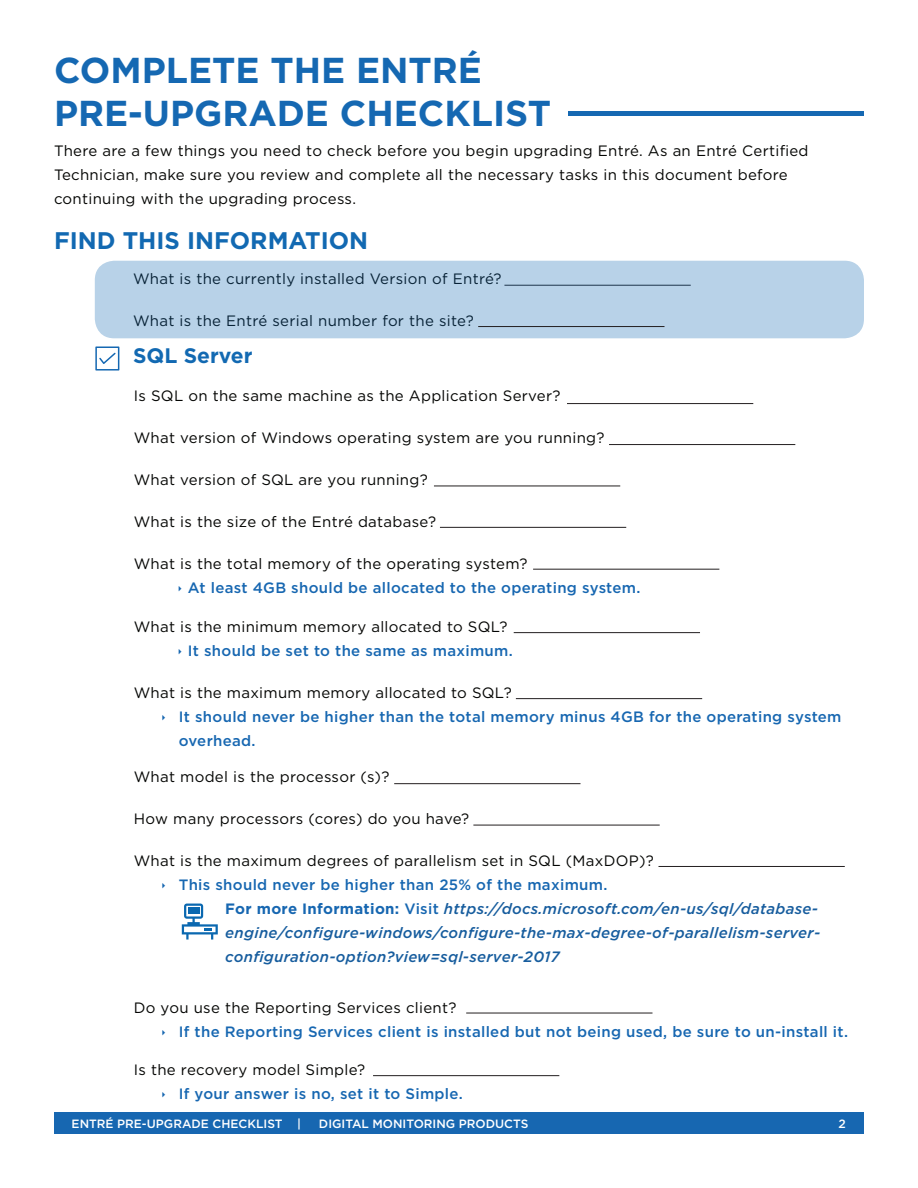
<style>
.page{position:relative;width:918px;height:1188px;background:#fff}
.page>*{position:absolute;margin:0;border:0;box-sizing:border-box;transform-origin:0 0}
.Heading_1{font:700 36px/43.2px "Gotham";color:#1568b2}
.t1{font:700 24px "Gotham";color:#1269b2}
.t2{font:700 21px "Gotham";color:#1269b2}
.Body_Copy{font:15px/24px "Gotham";letter-spacing:.02em;color:#040503}
.t3{font:500 15px/24px "Gotham";letter-spacing:.02em;color:#1767b1}
.Hyperlink{font:15px "Gotham";letter-spacing:.02em;color:#040503}
.t4{font:italic 500 15px/24px "Gotham";letter-spacing:.02em;color:#175d9e}
.t5{font:500 12px "Gotham";color:#fff}
.s1{font-style:normal;color:#1767b1}
.s2{font-weight:700;font-style:normal;color:#1767b1}
</style>
<div class="page">
<div style="left:54px;top:1112px;width:810px;height:22px;background:#1767b1"></div>
<hr style="left:569px;top:111px;width:295px;height:4px;background:#1568b2">
<svg style="left:95px;top:347px;width:24px;height:24px"></svg>
<hr style="left:567px;top:403px;width:186px;height:1px;background:#231f20">
<hr style="left:609px;top:444px;width:186px;height:1px;background:#231f20">
<hr style="left:434px;top:486px;width:186px;height:1px;background:#231f20">
<hr style="left:440px;top:527px;width:186px;height:1px;background:#231f20">
<hr style="left:533px;top:569px;width:186px;height:1px;background:#231f20">
<hr style="left:514px;top:632px;width:186px;height:1px;background:#231f20">
<hr style="left:516px;top:698px;width:186px;height:1px;background:#231f20">
<hr style="left:394px;top:783px;width:186px;height:1px;background:#231f20">
<hr style="left:473px;top:825px;width:187px;height:1px;background:#231f20">
<svg style="left:182px;top:904px;width:36px;height:36px"></svg>
<hr style="left:658px;top:866px;width:187px;height:1px;background:#231f20">
<hr style="left:466px;top:1013px;width:186px;height:1px;background:#231f20">
<hr style="left:373px;top:1075px;width:186px;height:1px;background:#231f20">
<div style="left:95px;top:261px;width:769px;height:77px;background:#b8d2e8;border-radius:20px"></div>
<hr style="left:478px;top:326px;width:186px;height:1px;background:#231f20">
<p class="Heading_1" style="left:54px;top:48px;width:499px">COMPLETE THE ENTRÉ<br>PRE-UPGRADE CHECKLIST</p>
<p class="Body_Copy" style="left:54px;top:138px;width:756px">There are a few things you need to check before you begin upgrading Entré. As an Entré Certified<br>Technician, make sure you review and complete all the necessary tasks in this document before continuing with the upgrading process.</p>
<p class="t1" style="left:54px;top:224px;width:316px">FIND THIS INFORMATION</p>
<p class="Body_Copy" style="left:133px;top:267px;width:370px">What is the currently installed Version of Entré?</p>
<p class="Body_Copy" style="left:133px;top:309px;width:342px">What is the Entré serial number for the site?</p>
<p class="t2" style="left:133px;top:342px;width:121px">SQL Server</p>
<p class="Body_Copy" style="left:134px;top:383px;width:428px">Is SQL on the same machine as the Application Server?</p>
<p class="Body_Copy" style="left:134px;top:425px;width:472px">What version of Windows operating system are you running?</p>
<p class="Body_Copy" style="left:134px;top:467px;width:295px">What version of SQL are you running?</p>
<p class="Body_Copy" style="left:134px;top:509px;width:304px">What is the size of the Entré database?</p>
<p class="Body_Copy" style="left:134px;top:551px;width:395px">What is the total memory of the operating system?</p>
<p class="t3" style="left:188px;top:576px;width:454px">At least 4GB should be allocated to the operating system.</p>
<p class="Hyperlink" style="left:134px;top:617px;width:375px">What is the minimum memory allocated to SQL?</p>
<p class="t3" style="left:188px;top:639px;width:326px">It should be set to the same as maximum.</p>
<p class="Hyperlink" style="left:134px;top:683px;width:379px">What is the maximum memory allocated to SQL?</p>
<p class="t3" style="left:179px;top:705px;width:664px">It should never be higher than the total memory minus 4GB for the operating system overhead.</p>
<p class="Hyperlink" style="left:134px;top:767px;width:257px">What model is the processor (s)?</p>
<p class="Hyperlink" style="left:134px;top:809px;width:337px">How many processors (cores) do you have?</p>
<p class="Hyperlink" style="left:134px;top:851px;width:522px">What is the maximum degrees of parallelism set in SQL (MaxDOP)?</p>
<p class="t4" style="left:225px;top:873px;width:596px;text-indent:-46px"><span class="s1">This should never be higher than 25% of the maximum.<br></span><span class="s2">For more Information:</span> <span class="s1">Visit</span> https://docs.microsoft.com/en-us/sql/database&shy;engine/configure-windows/configure-the-max-degree-of-parallelism-server&shy;configuration-option?view=sql-server-2017</p>
<p class="Hyperlink" style="left:134px;top:998px;width:324px">Do you use the Reporting Services client?</p>
<p class="t3" style="left:179px;top:1020px;width:671px">If the Reporting Services client is installed but not being used, be sure to un-install it.</p>
<p class="Hyperlink" style="left:134px;top:1060px;width:233px">Is the recovery model Simple?</p>
<p class="t3" style="left:179px;top:1081px;width:285px">If your answer is no, set it to Simple.</p>
<p class="t5" style="left:72px;top:1115px;width:231px">ENTRÉ PRE-UPGRADE CHECKLIST |</p>
<p class="t5" style="left:319px;top:1115px;width:211px">DIGITAL MONITORING PRODUCTS</p>
<p class="t5" style="left:838px;top:1115px;width:9px">2</p>
</div>
